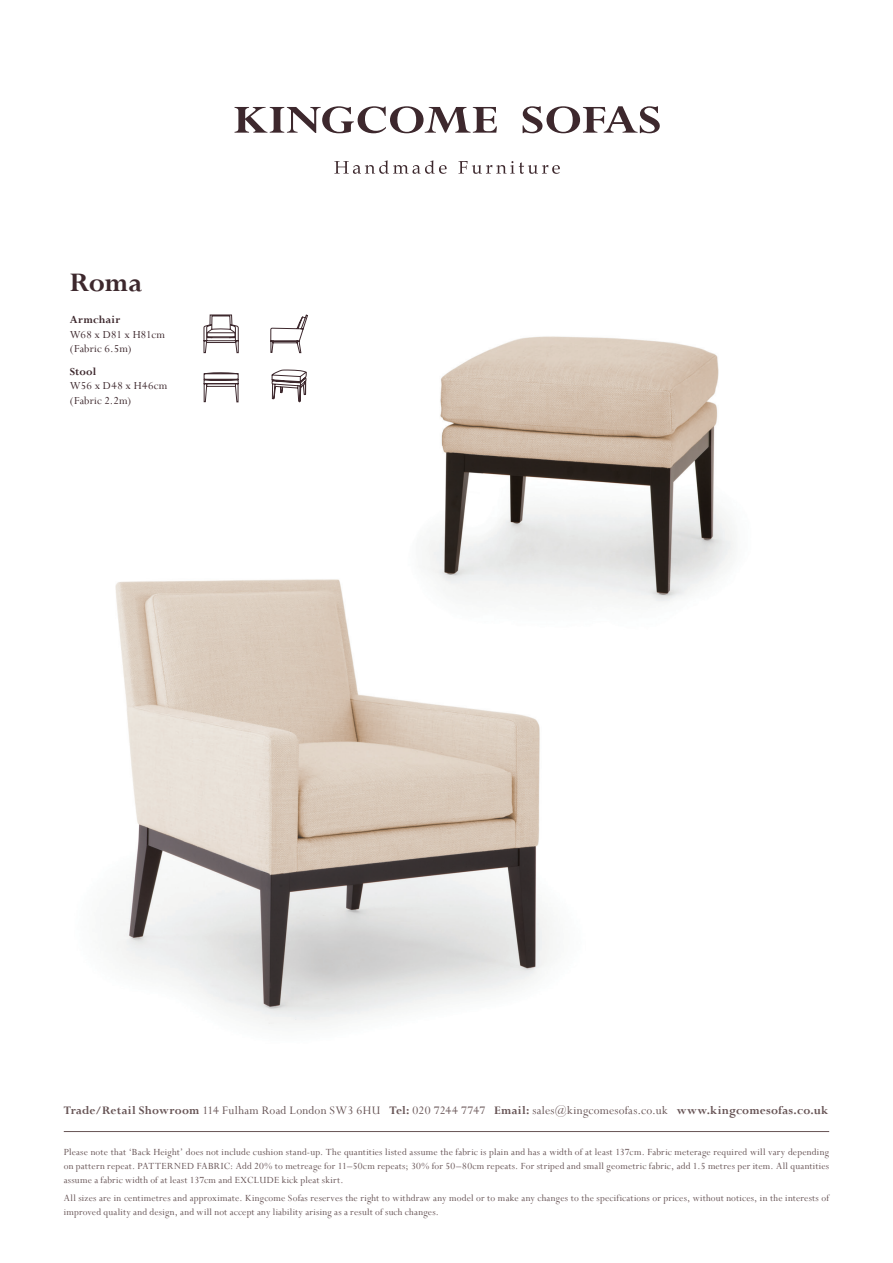
<style>
.page{position:relative;width:893px;height:1263px;background:#fff}
.page>*{position:absolute;margin:0;border:0;box-sizing:border-box;transform-origin:0 0}
.t1{font:700 30px "Perpetua";color:#3d282d}
.t2{font:12.9px "Perpetua";letter-spacing:.02em;color:#675455}
.t3{font:12px/14.4px "Perpetua";letter-spacing:.02em;color:#3d282d}
.t4{font:700 12px "Perpetua";letter-spacing:.015em;color:#3d282d}
.t5{font:10.5px/14.2px "Perpetua";letter-spacing:.02em;color:#675455;text-align:justify}
.s1{font-weight:700}
</style>
<div class="page">
<svg style="left:203px;top:314px;width:36px;height:39px"></svg>
<svg style="left:270px;top:314px;width:38px;height:39px"></svg>
<svg style="left:203px;top:372px;width:36px;height:30px"></svg>
<svg style="left:271px;top:369px;width:36px;height:34px"></svg>
<img style="left:336px;top:112px;width:398px;height:462px">
<img style="left:115px;top:566px;width:601px;height:458px">
<svg style="left:234px;top:106px;width:263px;height:27px"></svg>
<svg style="left:523px;top:106px;width:137px;height:27px"></svg>
<svg style="left:334px;top:160px;width:113px;height:14px"></svg>
<svg style="left:458px;top:161px;width:102px;height:13px"></svg>
<hr style="left:64px;top:1131px;width:765px;height:1px;background:#675455">
<h1 class="t1" style="left:70px;top:264px;width:74px">Roma</h1>
<p class="t4" style="left:70px;top:312px;width:52px">Armchair</p>
<p class="t3" style="left:70px;top:327px;width:97px">W68 x D81 x H81cm (Fabric 6.5m)</p>
<p class="t4" style="left:70px;top:364px;width:28px">Stool</p>
<p class="t3" style="left:70px;top:379px;width:99px">W56 x D48 x H46cm (Fabric 2.2m)</p>
<p class="t2" style="left:64px;top:1102px;width:766px"><span class="s1">Trade/Retail Showroom</span> 114 Fulham Road London SW3 6HU <span class="s1">Tel:</span> 020 7244 7747 <span class="s1">Email:</span> sales@kingcomesofas.co.uk <span class="s1">www.kingcomesofas.co.uk</span></p>
<p class="t5" style="left:64px;top:1144px;width:767px">Please note that ‘Back Height’ does not include cushion stand-up. The quantities listed assume the fabric is plain and has a width of at least 137cm. Fabric meterage required will vary depending on pattern repeat. PATTERNED FABRIC: Add 20% to metreage for 11–50cm repeats; 30% for 50–80cm repeats. For striped and small geometric fabric, add 1.5 metres per item. All quantities assume a fabric width of at least 137cm and EXCLUDE kick pleat skirt.</p>
<p class="t5" style="left:64px;top:1190px;width:767px">All sizes are in centimetres and approximate. Kingcome Sofas reserves the right to withdraw any model or to make any changes to the specifications or prices, without notices, in the interests of improved quality and design, and will not accept any liability arising as a result of such changes.</p>
</div>
